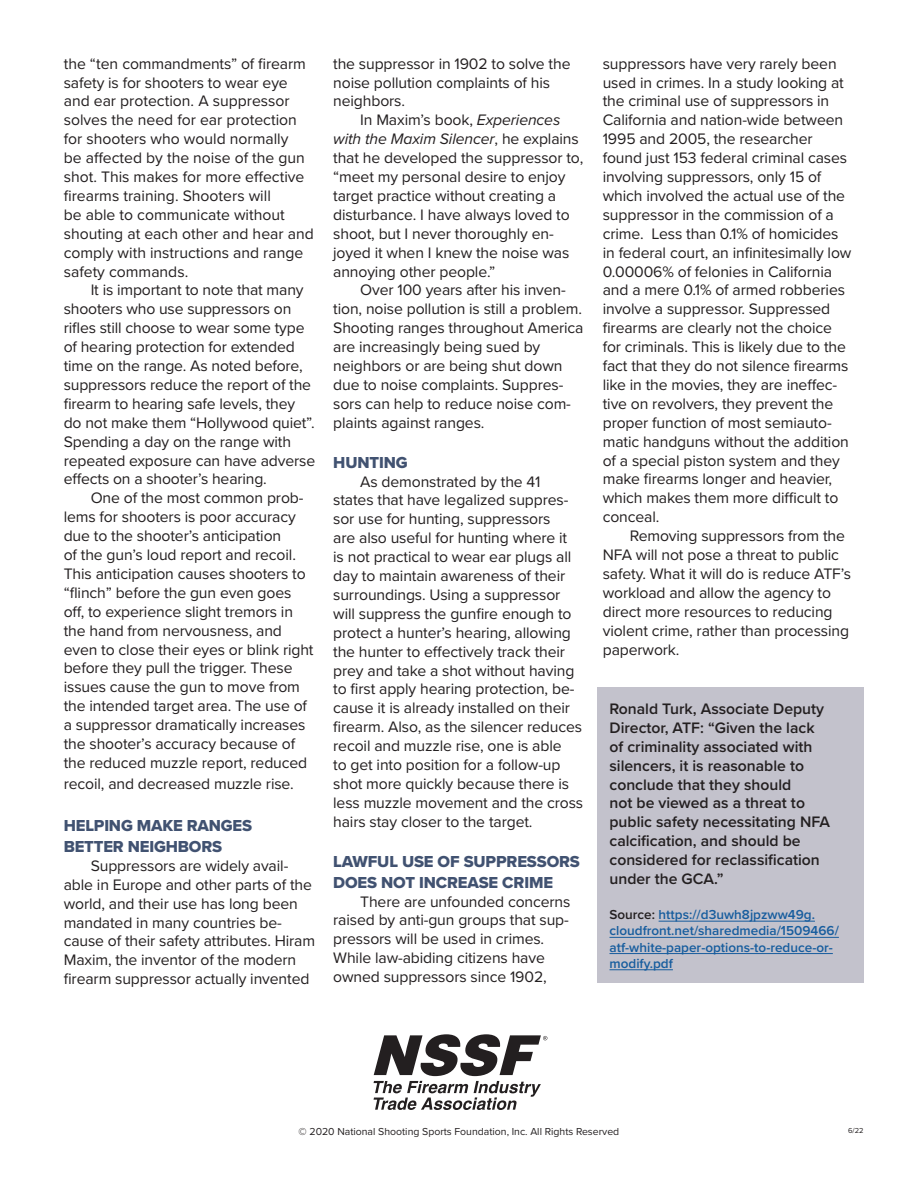
<style>
.page{position:relative;width:918px;height:1188px;background:#fff}
.page>*{position:absolute;margin:0;border:0;box-sizing:border-box;transform-origin:0 0}
.Fast_Facts_BODY{font:16.5px/21px "Proxima Nova Extrabld";letter-spacing:-.01em;color:#415271}
.t1{font:15.75px/18.9px "Proxima Nova";letter-spacing:-.01em;color:#231f20}
.t2{font:600 15.75px/18.9px "Proxima Nova";color:#231f20}
.t3{font:600 13.5px/16.2px "Proxima Nova";color:#175d9e}
.t4{font:10.5px "Proxima Nova";color:#231f20}
.t5{font:7.5px "Proxima Nova";color:#231f20}
.s1{font-style:italic}
.s2{color:#231f20}
</style>
<div class="page">
<div style="left:597px;top:687px;width:267px;height:295px;background:#c3c2cc"></div>
<hr style="left:659px;top:921px;width:156px;height:1px;background:#175d9e">
<hr style="left:610px;top:937px;width:229px;height:1px;background:#175d9e">
<hr style="left:610px;top:953px;width:223px;height:1px;background:#175d9e">
<hr style="left:610px;top:969px;width:63px;height:1px;background:#175d9e">
<svg style="left:374px;top:1034px;width:173px;height:76px"></svg>
<p class="t1" style="left:64px;top:53px;width:252px">the “ten commandments” of firearm safety is for shooters to wear eye and ear protection. A suppressor solves the need for ear protection for shooters who would normally<br>be affected by the noise of the gun shot. This makes for more effective firearms training. Shooters will<br>be able to communicate without shouting at each other and hear and comply with instructions and range safety commands.</p>
<p class="t1" style="left:64px;top:280px;width:253px;text-indent:27px">It is important to note that many shooters who use suppressors on rifles still choose to wear some type of hearing protection for extended time on the range. As noted before, suppressors reduce the report of the firearm to hearing safe levels, they do not make them “Hollywood quiet”.<br>Spending a day on the range with repeated exposure can have adverse effects on a shooter’s hearing.</p>
<p class="t1" style="left:64px;top:488px;width:251px;text-indent:27px">One of the most common prob&shy;lems for shooters is poor accuracy due to the shooter’s anticipation<br>of the gun’s loud report and recoil.<br>This anticipation causes shooters to “flinch” before the gun even goes off, to experience slight tremors in the hand from nervousness, and even to close their eyes or blink right before they pull the trigger. These issues cause the gun to move from the intended target area. The use of a suppressor dramatically increases the shooter’s accuracy because of the reduced muzzle report, reduced</p>
<p class="t1" style="left:64px;top:774px;width:232px">recoil, and decreased muzzle rise.</p>
<p class="Fast_Facts_BODY" style="left:64px;top:815px;width:190px">HELPING MAKE RANGES<br>BETTER NEIGHBORS</p>
<p class="t1" style="left:64px;top:855px;width:253px;text-indent:27px">Suppressors are widely avail&shy;able in Europe and other parts of the world, and their use has long been mandated in many countries be&shy;cause of their safety attributes. Hiram Maxim, the inventor of the modern firearm suppressor actually invented</p>
<p class="t1" style="left:333px;top:53px;width:239px">the suppressor in 1902 to solve the noise pollution complaints of his neighbors.</p>
<p class="t1" style="left:333px;top:110px;width:252px;text-indent:27px">In Maxim’s book, <span class="s1">Experiences with the Maxim Silencer</span>, he explains that he developed the suppressor to, “meet my personal desire to enjoy target practice without creating a disturbance. I have always loved to shoot, but I never thoroughly en&shy;joyed it when I knew the noise was annoying other people.”</p>
<p class="t1" style="left:333px;top:280px;width:252px;text-indent:27px">Over 100 years after his inven&shy;tion, noise pollution is still a problem.<br>Shooting ranges throughout America are increasingly being sued by neighbors or are being shut down due to noise complaints. Suppres&shy;sors can help to reduce noise com&shy;plaints against ranges.</p>
<p class="Fast_Facts_BODY" style="left:333px;top:451px;width:76px">HUNTING</p>
<p class="t1" style="left:333px;top:471px;width:251px;text-indent:27px">As demonstrated by the 41 states that have legalized suppres&shy;sor use for hunting, suppressors<br>are also useful for hunting where it<br>is not practical to wear ear plugs all day to maintain awareness of their surroundings. Using a suppressor will suppress the gunfire enough to protect a hunter’s hearing, allowing the hunter to effectively track their prey and take a shot without having to first apply hearing protection, be&shy;cause it is already installed on their firearm. Also, as the silencer reduces recoil and muzzle rise, one is able<br>to get into position for a follow-up shot more quickly because there is less muzzle movement and the cross hairs stay closer to the target.</p>
<p class="Fast_Facts_BODY" style="left:333px;top:850px;width:248px">LAWFUL USE OF SUPPRESSORS<br>DOES NOT INCREASE CRIME</p>
<p class="t1" style="left:333px;top:891px;width:239px;text-indent:27px">There are unfounded concerns raised by anti-gun groups that sup&shy;pressors will be used in crimes.<br>While law-abiding citizens have owned suppressors since 1902,</p>
<p class="t1" style="left:603px;top:53px;width:250px">suppressors have very rarely been used in crimes. In a study looking at the criminal use of suppressors in California and nation-wide between 1995 and 2005, the researcher found just 153 federal criminal cases involving suppressors, only 15 of which involved the actual use of the suppressor in the commission of a crime. Less than 0.1% of homicides in federal court, an infinitesimally low 0.00006% of felonies in California and a mere 0.1% of armed robberies involve a suppressor. Suppressed firearms are clearly not the choice for criminals. This is likely due to the fact that they do not silence firearms like in the movies, they are ineffec&shy;tive on revolvers, they prevent the proper function of most semiauto&shy;matic handguns without the addition of a special piston system and they make firearms longer and heavier, which makes them more difficult to conceal.</p>
<p class="t1" style="left:603px;top:526px;width:250px;text-indent:27px">Removing suppressors from the<br>NFA will not pose a threat to public safety. What it will do is reduce ATF’s workload and allow the agency to direct more resources to reducing violent crime, rather than processing paperwork.</p>
<p class="t2" style="left:610px;top:699px;width:222px">Ronald Turk, Associate Deputy<br>Director, ATF: “Given the lack of criminality associated with silencers, it is reasonable to conclude that they should<br>not be viewed as a threat to public safety necessitating NFA calcification, and should be considered for reclassification under the GCA.”</p>
<p class="t3" style="left:610px;top:906px;width:231px"><span class="s2">Source:</span> https://d3uwh8jpzww49g. cloudfront.net/sharedmedia/1509466/ atf-white-paper-options-to-reduce-or&shy;modify.pdf</p>
<p class="t4" style="left:299px;top:1124px;width:322px">© 2020 National Shooting Sports Foundation, Inc. All Rights Reserved</p>
<p class="t5" style="left:848px;top:1125px;width:17px">6/22</p>
</div>
